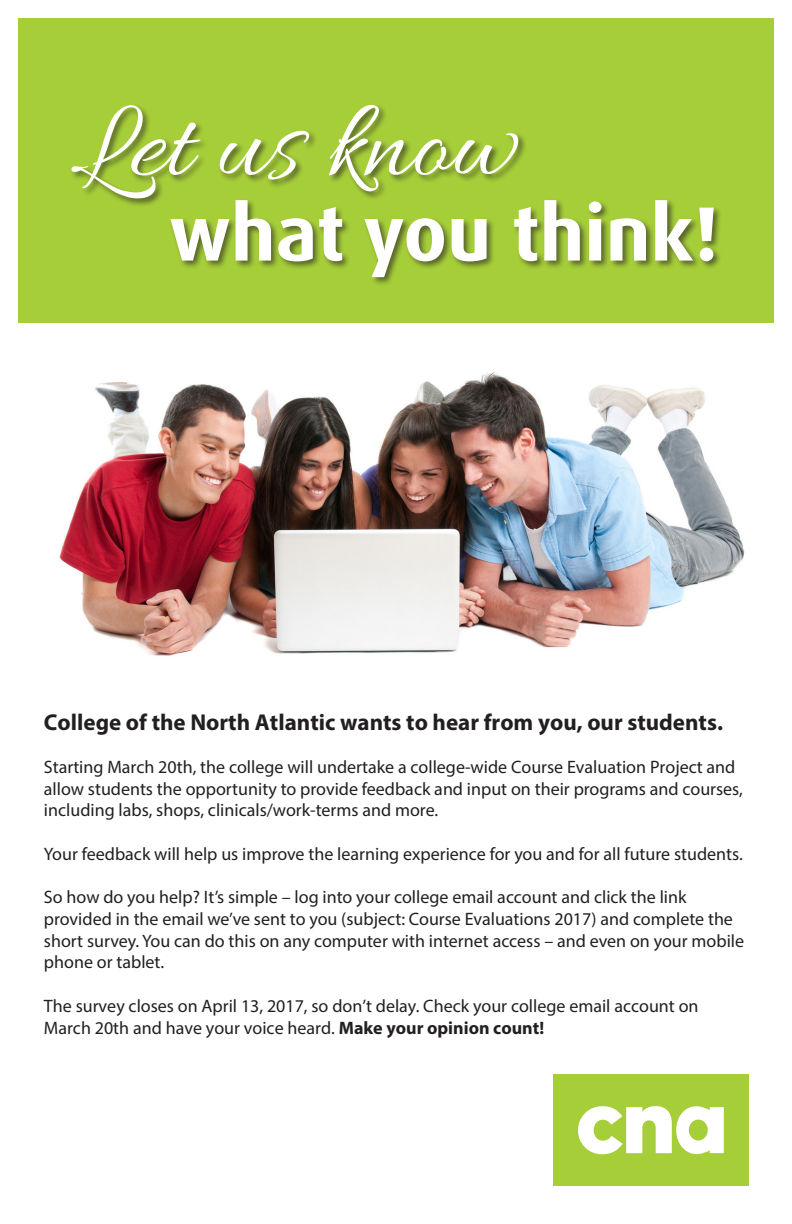
<style>
.page{position:relative;width:792px;height:1224px;background:#fff}
.page>*{position:absolute;margin:0;border:0;box-sizing:border-box;transform-origin:0 0}
.t1{font:114px "Allura";color:#fff}
.t2{font:700 77px "Dax Pro";color:#fff}
.t3{font:700 23px "Myriad Pro";color:#231f20}
.t4{font:18px/21.7px "Myriad Pro";color:#231f20}
.s1{font-weight:700}
</style>
<div class="page">
<img style="left:41px;top:322px;width:721px;height:334px">
<div style="left:18px;top:18px;width:756px;height:304px;background:#a6ce39"></div>
<div style="left:70px;top:103px;width:457px;height:104px;background:#231f20;opacity:.6"></div>
<div style="left:169px;top:198px;width:554px;height:88px;background:#231f20;opacity:.6"></div>
<div style="left:553px;top:1074px;width:196px;height:112px;background:#a6ce39"></div>
<svg style="left:578px;top:1106px;width:146px;height:49px"></svg>
<p class="t1" style="left:70px;top:81px;width:445px">Let us know</p>
<p class="t2" style="left:169px;top:184px;width:551px">what you think!</p>
<p class="t3" style="left:44px;top:707px;width:681px">College of the North Atlantic wants to hear from you, our students.</p>
<p class="t4" style="left:44px;top:756px;width:700px">Starting March 20th, the college will undertake a college-wide Course Evaluation Project and allow students the opportunity to provide feedback and input on their programs and courses, including labs, shops, clinicals/work-terms and more.</p>
<p class="t4" style="left:44px;top:843px;width:700px">Your feedback will help us improve the learning experience for you and for all future students.</p>
<p class="t4" style="left:44px;top:886px;width:702px">So how do you help? It’s simple – log into your college email account and click the link provided in the email we’ve sent to you (subject: Course Evaluations 2017) and complete the short survey. You can do this on any computer with internet access – and even on your mobile phone or tablet.</p>
<p class="t4" style="left:44px;top:995px;width:656px">The survey closes on April 13, 2017, so don’t delay. Check your college email account on<br>March 20th and have your voice heard. <span class="s1">Make your opinion count!</span></p>
</div>
